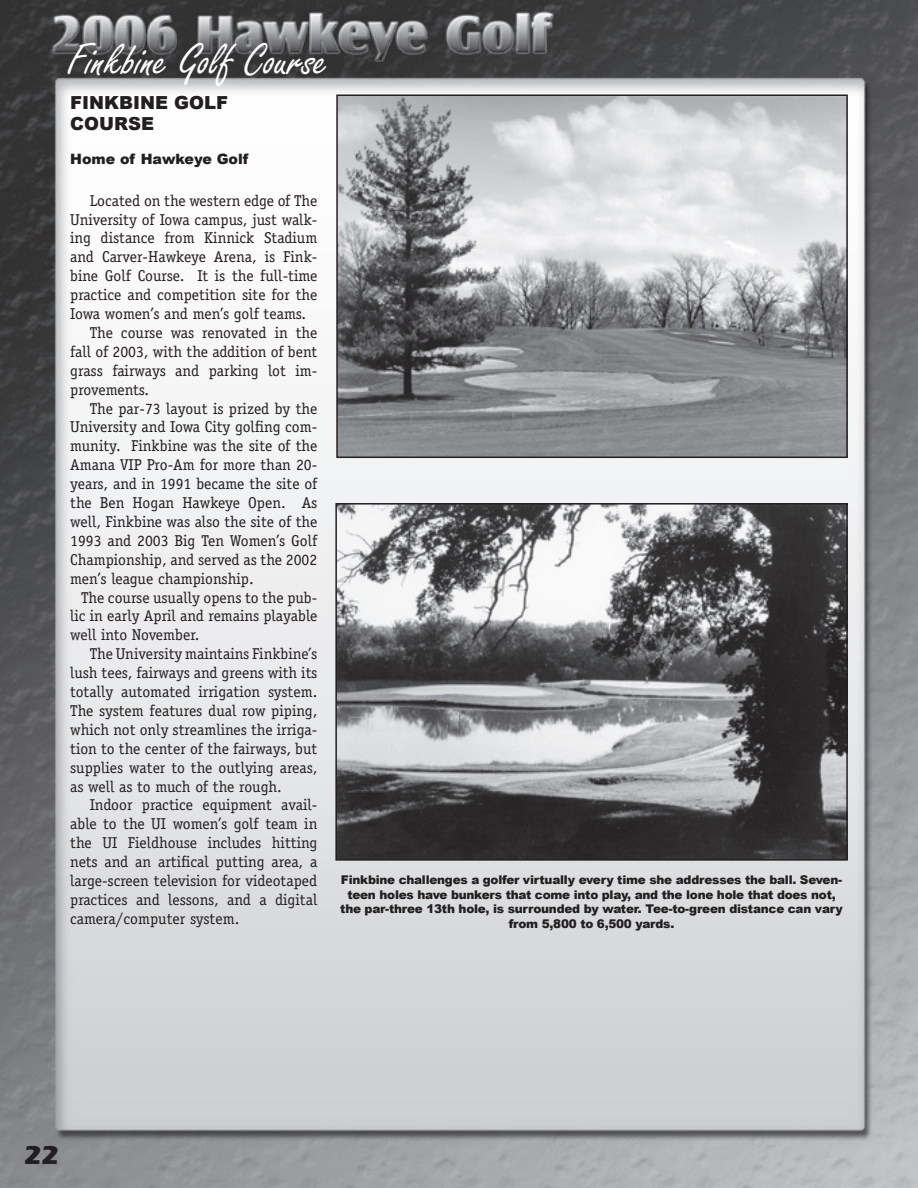
<style>
.page{position:relative;width:918px;height:1188px;background:#fff}
.page>*{position:absolute;margin:0;border:0;box-sizing:border-box;transform-origin:0 0}
.t1{font:48px "Freestyle Script";color:#fff}
.t2{font:700 27px "Eras ITC";color:#231f20}
.t3{font:900 18px/21.6px "Arial";color:#231f20}
.t4{font:15.75px "Officina Serif";color:#231f20}
.t5{font:15.75px "Officina Serif";letter-spacing:-.02em;color:#231f20}
.t6{font:900 14.25px "Arial";color:#231f20}
.t7{font:900 12px/14.4px "Arial";letter-spacing:-.02em;color:#231f20;text-align:center}
</style>
<div class="page">
<img style="left:0;top:0;width:918px;height:1188px">
<img style="left:339px;top:97px;width:506px;height:358px">
<div style="left:336px;top:94px;width:512px;height:364px;border:2px solid #231f20"></div>
<img style="left:338px;top:506px;width:507px;height:352px">
<div style="left:335px;top:503px;width:513px;height:358px;border:2px solid #231f20"></div>
<h1 class="t1" style="left:68px;top:34px;width:262px">Finkbine Golf Course</h1>
<p class="t3" style="left:70px;top:91px;width:159px">FINKBINE GOLF<br>COURSE</p>
<p class="t6" style="left:70px;top:149px;width:180px">Home of Hawkeye Golf</p>
<p class="t4" style="left:90px;top:191px;width:229px">Located on the western edge of The</p>
<p class="t4" style="left:70px;top:210px;width:249px">University of Iowa campus, just walk-</p>
<p class="t4" style="left:70px;top:229px;width:249px">ing distance from Kinnick Stadium</p>
<p class="t4" style="left:70px;top:248px;width:249px">and Carver-Hawkeye Arena, is Fink-</p>
<p class="t4" style="left:70px;top:267px;width:249px">bine Golf Course. It is the full-time</p>
<p class="t4" style="left:70px;top:286px;width:249px">practice and competition site for the</p>
<p class="t4" style="left:70px;top:305px;width:238px">Iowa women’s and men’s golf teams.</p>
<p class="t4" style="left:90px;top:323px;width:229px">The course was renovated in the</p>
<p class="t4" style="left:70px;top:342px;width:249px">fall of 2003, with the addition of bent</p>
<p class="t4" style="left:70px;top:361px;width:249px">grass fairways and parking lot im-</p>
<p class="t5" style="left:70px;top:380px;width:81px">provements.</p>
<p class="t4" style="left:90px;top:399px;width:229px">The par-73 layout is prized by the</p>
<p class="t4" style="left:70px;top:418px;width:249px">University and Iowa City golfing com-</p>
<p class="t4" style="left:70px;top:437px;width:249px">munity. Finkbine was the site of the</p>
<p class="t4" style="left:70px;top:456px;width:249px">Amana VIP Pro-Am for more than 20-</p>
<p class="t4" style="left:70px;top:475px;width:249px">years, and in 1991 became the site of</p>
<p class="t4" style="left:70px;top:494px;width:249px">the Ben Hogan Hawkeye Open. As</p>
<p class="t4" style="left:70px;top:512px;width:249px">well, Finkbine was also the site of the</p>
<p class="t4" style="left:70px;top:531px;width:249px">1993 and 2003 Big Ten Women’s Golf</p>
<p class="t4" style="left:70px;top:550px;width:249px">Championship, and served as the 2002</p>
<p class="t4" style="left:70px;top:569px;width:185px">men’s league championship.</p>
<p class="t4" style="left:81px;top:588px;width:238px">The course usually opens to the pub-</p>
<p class="t4" style="left:70px;top:607px;width:249px">lic in early April and remains playable</p>
<p class="t4" style="left:70px;top:626px;width:131px">well into November.</p>
<p class="t4" style="left:90px;top:645px;width:229px">The University maintains Finkbine’s</p>
<p class="t4" style="left:70px;top:664px;width:249px">lush tees, fairways and greens with its</p>
<p class="t4" style="left:70px;top:683px;width:249px">totally automated irrigation system.</p>
<p class="t4" style="left:70px;top:701px;width:249px">The system features dual row piping,</p>
<p class="t4" style="left:70px;top:720px;width:249px">which not only streamlines the irriga-</p>
<p class="t4" style="left:70px;top:739px;width:249px">tion to the center of the fairways, but</p>
<p class="t4" style="left:70px;top:758px;width:249px">supplies water to the outlying areas,</p>
<p class="t4" style="left:70px;top:777px;width:213px">as well as to much of the rough.</p>
<p class="t4" style="left:90px;top:796px;width:229px">Indoor practice equipment avail-</p>
<p class="t4" style="left:70px;top:815px;width:249px">able to the UI women’s golf team in</p>
<p class="t4" style="left:70px;top:834px;width:249px">the UI Fieldhouse includes hitting</p>
<p class="t4" style="left:70px;top:853px;width:249px">nets and an artifical putting area, a</p>
<p class="t4" style="left:70px;top:872px;width:249px">large-screen television for videotaped</p>
<p class="t4" style="left:70px;top:890px;width:249px">practices and lessons, and a digital</p>
<p class="t4" style="left:70px;top:909px;width:171px">camera/computer system.</p>
<p class="t7" style="left:340px;top:873px;width:504px">Finkbine challenges a golfer virtually every time she addresses the ball. Seven&shy;teen holes have bunkers that come into play, and the lone hole that does not, the par-three 13th hole, is surrounded by water. Tee-to-green distance can vary from 5,800 to 6,500 yards.</p>
<h2 class="t2" style="left:24px;top:1139px;width:37px">22</h2>
</div>
